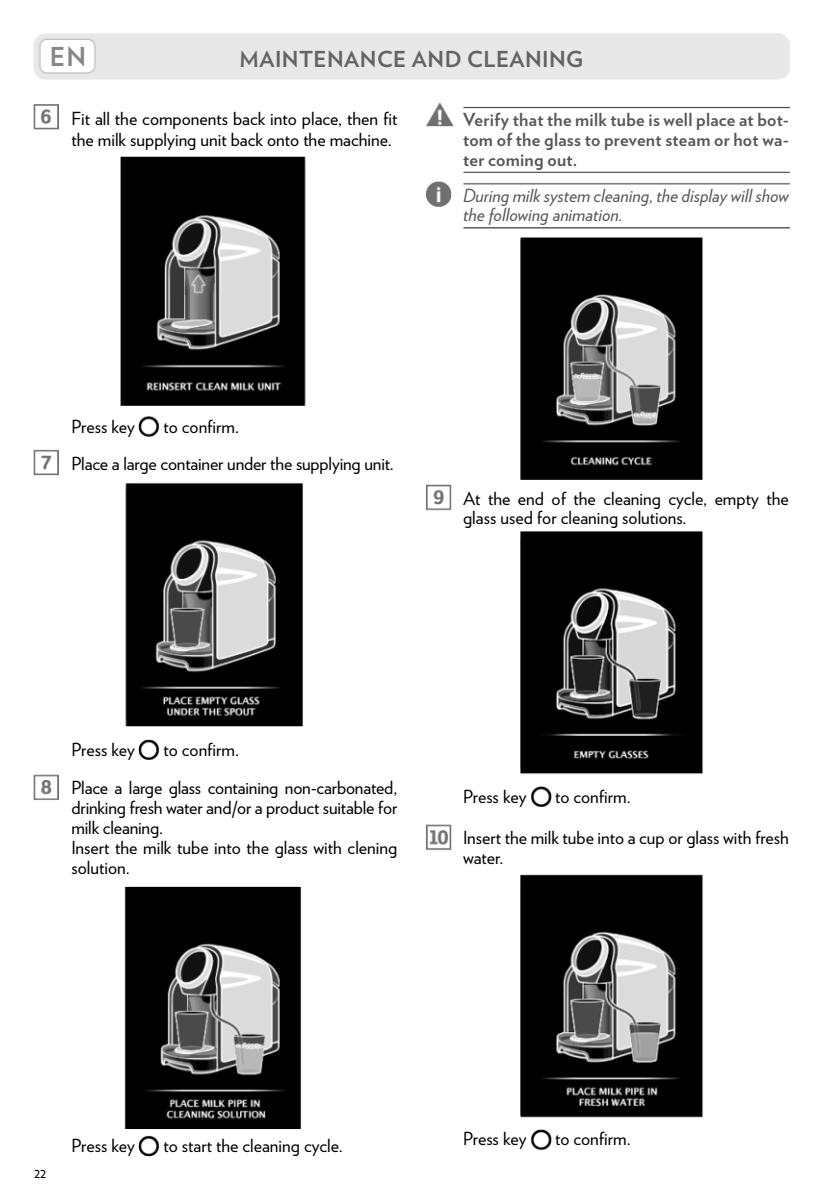
<style>
.page{position:relative;width:840px;height:1191px;background:#fff}
.page>*{position:absolute;margin:0;border:0;box-sizing:border-box;transform-origin:0 0}
.t1{font:700 26px "Verlag";color:#878787}
.TITOLONE{font:700 22px "Verlag";letter-spacing:.02em;color:#636363}
.testo_8_6_light{font:18px/20px "Verlag";color:#000}
.info{font:700 18px/20px "Verlag";letter-spacing:.015em;color:#575757;text-align:justify}
.info-2{font:italic 18px/19.2px "Verlag";color:#575757}
.t2{font:14px "Verlag";color:#000}
</style>
<div class="page">
<img style="left:33px;top:33px;width:757px;height:1124px">
<h1 class="t1" style="left:50px;top:37px;width:38px">EN</h1>
<p class="TITOLONE" style="left:239px;top:41px;width:345px">MAINTENANCE AND CLEANING</p>
<p class="testo_8_6_light" style="left:71px;top:107px;width:327px;line-height:21.6px">Fit all the components back into place, then fit the milk supplying unit back onto the machine.</p>
<p class="info" style="left:463px;top:108px;width:327px">Verify that the milk tube is well place at bot&shy;tom of the glass to prevent steam or hot wa&shy;ter coming out.</p>
<p class="info-2" style="left:463px;top:185px;width:327px">During milk system cleaning, the display will show the following animation.</p>
<p class="testo_8_6_light" style="left:71px;top:415px;width:65px">Press key</p>
<p class="testo_8_6_light" style="left:163px;top:415px;width:77px">to confirm.</p>
<p class="testo_8_6_light" style="left:71px;top:452px;width:324px">Place a large container under the supplying unit.</p>
<p class="testo_8_6_light" style="left:463px;top:488px;width:327px;line-height:19.2px">At the end of the cleaning cycle, empty the glass used for cleaning solutions.</p>
<p class="testo_8_6_light" style="left:71px;top:738px;width:65px">Press key</p>
<p class="testo_8_6_light" style="left:163px;top:738px;width:77px">to confirm.</p>
<p class="testo_8_6_light" style="left:71px;top:777px;width:327px;text-align:justify">Place a large glass containing non-carbonated, drinking fresh water and/or a product suitable for milk cleaning.</p>
<p class="testo_8_6_light" style="left:71px;top:837px;width:327px">Insert the milk tube into the glass with clening solution.</p>
<p class="testo_8_6_light" style="left:463px;top:785px;width:65px">Press key</p>
<p class="testo_8_6_light" style="left:554px;top:785px;width:77px">to confirm.</p>
<p class="testo_8_6_light" style="left:463px;top:827px;width:327px">Insert the milk tube into a cup or glass with fresh water.</p>
<p class="t2" style="left:34px;top:1162px;width:14px">22</p>
<p class="testo_8_6_light" style="left:71px;top:1134px;width:65px">Press key</p>
<p class="testo_8_6_light" style="left:163px;top:1134px;width:181px">to start the cleaning cycle.</p>
<p class="testo_8_6_light" style="left:463px;top:1127px;width:65px">Press key</p>
<p class="testo_8_6_light" style="left:554px;top:1127px;width:77px">to confirm.</p>
</div>
